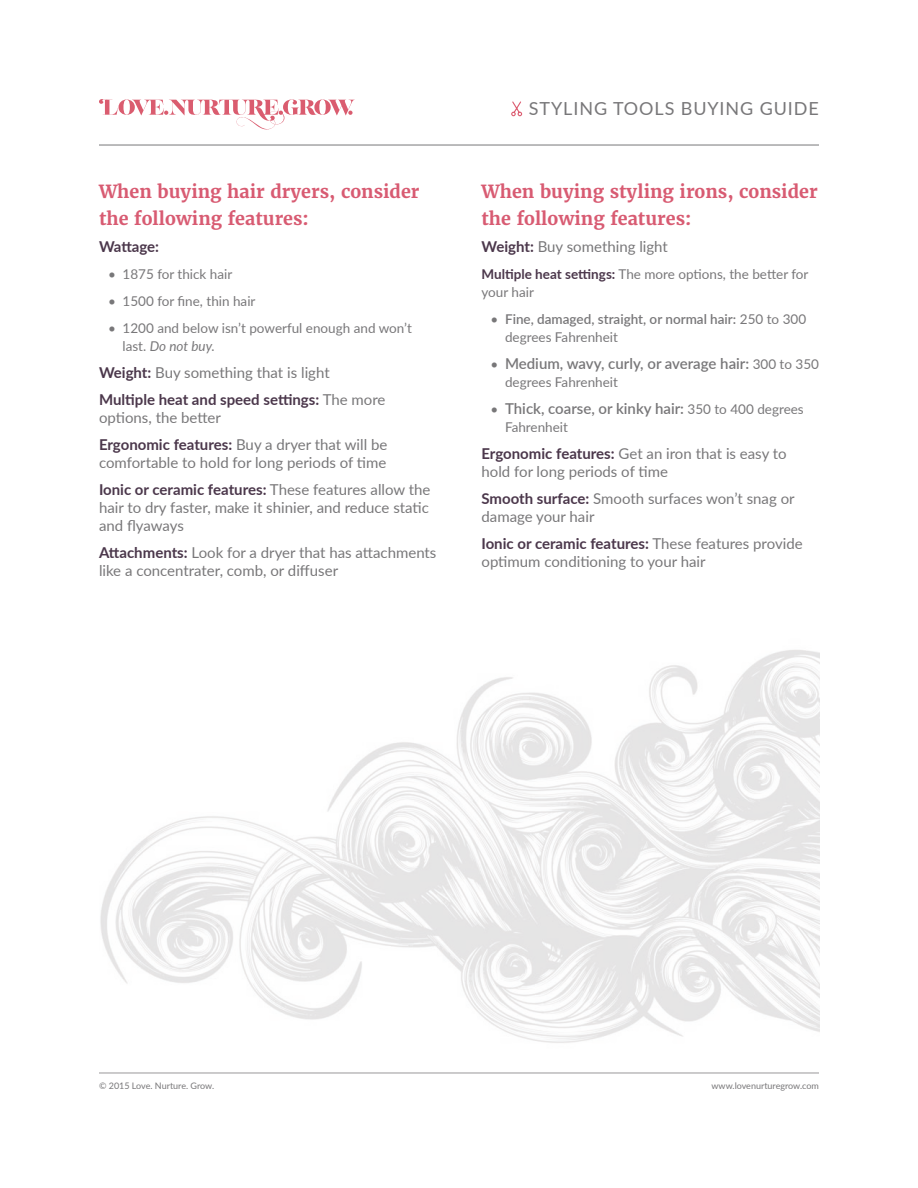
<style>
.page{position:relative;width:918px;height:1188px;background:#fff}
.page>*{position:absolute;margin:0;border:0;box-sizing:border-box;transform-origin:0 0}
.t1{font:700 18px/27px "Merriweather";color:#d85b72}
.t2{font:18px "Lato";letter-spacing:.05em;color:#787779}
.t3{font:15px/18px "Lato";color:#787779}
.t4{font:600 15px "Lato";color:#787779}
.t5{font:700 15px/27px "Lato";color:#4b374b}
.t6{font:13.5px/18px "Lato";color:#787779}
.t7{font:600 13.5px/18px "Lato";color:#787779}
.t8{font:9px "Lato";color:#787779}
.s1{font-style:italic}
.s2{font-weight:400;color:#787779}
.s3{font-weight:700;color:#4b374b}
.s4{font-weight:400}
.s5{font-weight:400;font-size:13.5px}
</style>
<div class="page">
<svg style="left:99px;top:99px;width:256px;height:31px"></svg>
<hr style="left:99px;top:145px;width:720px;height:1px;background:#787779">
<img style="left:99px;top:650px;width:720px;height:424px">
<svg style="left:511px;top:101px;width:12px;height:16px"></svg>
<p class="t1" style="left:99px;top:178px;width:322px">When buying hair dryers, consider the following features:</p>
<p class="t5" style="left:99px;top:232px;width:62px">Wattage:</p>
<p class="t6" style="left:108px;top:265px;width:126px">• 1875 for thick hair</p>
<p class="t6" style="left:108px;top:292px;width:149px">• 1500 for fine, thin hair</p>
<p class="t6" style="left:123px;top:319px;width:291px;text-indent:-15px">• 1200 and below isn’t powerful enough and won’t last. <span class="s1">Do not buy.</span></p>
<p class="t5" style="left:99px;top:358px;width:288px">Weight: <span class="s2">Buy something that is light<br></span>Multiple heat and speed settings: <span class="s2">The more</span></p>
<p class="t3" style="left:99px;top:403px;width:290px;line-height:27px">options, the better<br><span class="s3">Ergonomic features:</span> Buy a dryer that will be</p>
<p class="t3" style="left:99px;top:448px;width:333px;line-height:27px">comfortable to hold for long periods of time<br><span class="s3">Ionic or ceramic features:</span> These features allow the</p>
<p class="t3" style="left:99px;top:498px;width:332px">hair to dry faster, make it shinier, and reduce static and flyaways</p>
<p class="t3" style="left:99px;top:543px;width:339px"><span class="s3">Attachments:</span> Look for a dryer that has attachments like a concentrater, comb, or diffuser</p>
<p class="t2" style="left:529px;top:96px;width:291px">STYLING TOOLS BUYING GUIDE</p>
<p class="t1" style="left:482px;top:178px;width:338px">When buying styling irons, consider the following features:</p>
<p class="t3" style="left:482px;top:237px;width:188px"><span class="s3">Weight:</span> Buy something light</p>
<p class="t6" style="left:482px;top:265px;width:329px"><span class="s3">Multiple heat settings:</span> The more options, the better for your hair</p>
<p class="t7" style="left:505px;top:310px;width:303px;text-indent:-15px"><span class="s4">•</span> Fine, damaged, straight, or normal hair: <span class="s4">250 to 300 degrees Fahrenheit</span></p>
<p class="t4" style="left:491px;top:353px;width:330px"><span class="s5">•</span> Medium, wavy, curly, or average hair: <span class="s5">300 to 350</span></p>
<p class="t6" style="left:505px;top:373px;width:114px">degrees Fahrenheit</p>
<p class="t4" style="left:491px;top:398px;width:315px"><span class="s5">•</span> Thick, coarse, or kinky hair: <span class="s5">350 to 400 degrees</span></p>
<p class="t6" style="left:505px;top:418px;width:64px">Fahrenheit</p>
<p class="t3" style="left:482px;top:444px;width:307px"><span class="s3">Ergonomic features:</span> Get an iron that is easy to hold for long periods of time</p>
<p class="t3" style="left:482px;top:489px;width:315px"><span class="s3">Smooth surface:</span> Smooth surfaces won’t snag or damage your hair</p>
<p class="t3" style="left:482px;top:534px;width:323px"><span class="s3">Ionic or ceramic features:</span> These features provide optimum conditioning to your hair</p>
<p class="t8" style="left:99px;top:1079px;width:117px">© 2015 Love. Nurture. Grow.</p>
<p class="t8" style="left:712px;top:1079px;width:109px">www.lovenurturegrow.com</p>
</div>
